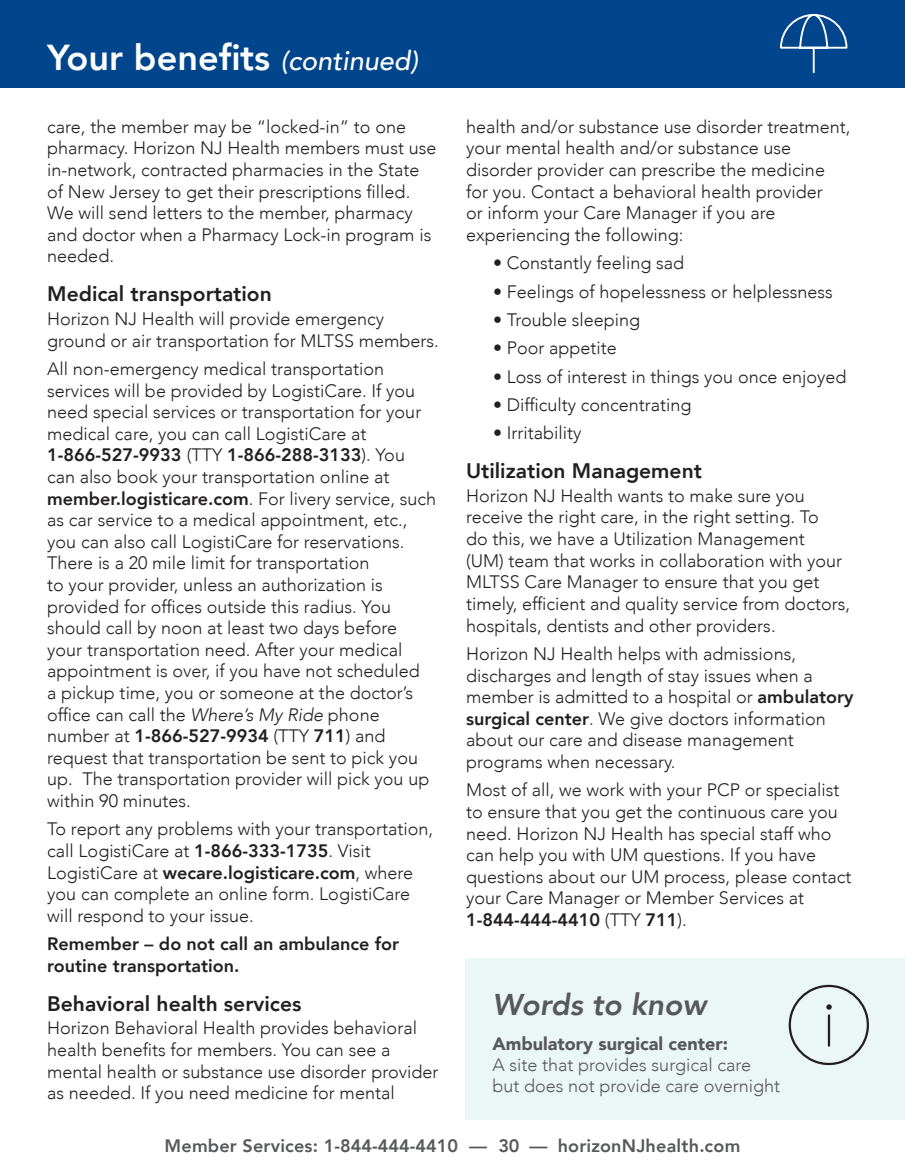
<style>
.page{position:relative;width:905px;height:1175px;background:#fff}
.page>*{position:absolute;margin:0;border:0;box-sizing:border-box;transform-origin:0 0}
.t1{font:800 36px "Avenir";color:#fff}
.t2{font:italic 800 30px "Avenir";color:#57585a}
.t3{font:800 21px "Avenir";color:#231f20}
.t4{font:300 18px/21.6px "Avenir";color:#231f20}
.t5{font:300 18px/21px "Avenir";color:#57585a}
.t6{font:800 18px/21.6px "Avenir";color:#231f20}
.t7{font:800 18px "Avenir";letter-spacing:.01em;color:#57585a}
.t8{font:900 18px "Avenir";color:#57585a}
.s1{font-weight:500;font-style:italic;font-size:27px}
.s2{font-weight:800}
.s3{font-style:italic}
</style>
<div class="page">
<div style="left:0;top:0;width:904px;height:88px;background:#01468c"></div>
<svg style="left:780px;top:14px;width:67px;height:59px"></svg>
<div style="left:465px;top:958px;width:439px;height:161px;background:#ebf6f6"></div>
<svg style="left:788px;top:984px;width:80px;height:81px"></svg>
<h1 class="t1" style="left:47px;top:29px;width:372px">Your benefits <span class="s1">(continued)</span></h1>
<p class="t4" style="left:47px;top:116px;width:390px">care, the member may be “locked-in” to one pharmacy. Horizon NJ Health members must use in-network, contracted pharmacies in the State of New Jersey to get their prescriptions filled.<br>We will send letters to the member, pharmacy and doctor when a Pharmacy Lock-in program is needed.</p>
<p class="t3" style="left:47px;top:277px;width:226px">Medical transportation</p>
<p class="t4" style="left:47px;top:308px;width:393px">Horizon NJ Health will provide emergency ground or air transportation for MLTSS members.</p>
<p class="t4" style="left:47px;top:358px;width:390px">All non-emergency medical transportation services will be provided by LogistiCare. If you need special services or transportation for your medical care, you can call LogistiCare at <span class="s2">1-866-527-9933</span> (TTY <span class="s2">1-866-288-3133</span>). You can also book your transportation online at <span class="s2">member.logisticare.com</span>. For livery service, such as car service to a medical appointment, etc., you can also call LogistiCare for reservations.<br>There is a 20 mile limit for transportation<br>to your provider, unless an authorization is provided for offices outside this radius. You should call by noon at least two days before your transportation need. After your medical appointment is over, if you have not scheduled<br>a pickup time, you or someone at the doctor’s office can call the <span class="s3">Where’s My Ride</span> phone number at <span class="s2">1-866-527-9934</span> (TTY <span class="s2">711</span>) and request that transportation be sent to pick you up. The transportation provider will pick you up within 90 minutes.</p>
<p class="t4" style="left:47px;top:818px;width:387px">To report any problems with your transportation, call LogistiCare at <span class="s2">1-866-333-1735</span>. Visit LogistiCare at <span class="s2">wecare.logisticare.com</span>, where you can complete an online form. LogistiCare will respond to your issue.</p>
<p class="t6" style="left:47px;top:933px;width:353px">Remember – do not call an ambulance for routine transportation.</p>
<p class="t3" style="left:47px;top:987px;width:256px">Behavioral health services</p>
<p class="t4" style="left:47px;top:1017px;width:392px">Horizon Behavioral Health provides behavioral health benefits for members. You can see a mental health or substance use disorder provider as needed. If you need medicine for mental</p>
<p class="t4" style="left:466px;top:116px;width:386px">health and/or substance use disorder treatment, your mental health and/or substance use disorder provider can prescribe the medicine for you. Contact a behavioral health provider<br>or inform your Care Manager if you are experiencing the following:</p>
<p class="t4" style="left:493px;top:252px;width:193px">• Constantly feeling sad</p>
<p class="t4" style="left:493px;top:280px;width:341px">• Feelings of hopelessness or helplessness</p>
<p class="t4" style="left:493px;top:309px;width:149px">• Trouble sleeping</p>
<p class="t4" style="left:493px;top:337px;width:125px">• Poor appetite</p>
<p class="t4" style="left:493px;top:366px;width:355px">• Loss of interest in things you once enjoyed</p>
<p class="t4" style="left:493px;top:394px;width:200px">• Difficulty concentrating</p>
<p class="t4" style="left:493px;top:422px;width:90px">• Irritability</p>
<p class="t3" style="left:466px;top:454px;width:237px">Utilization Management</p>
<p class="t4" style="left:466px;top:485px;width:385px">Horizon NJ Health wants to make sure you receive the right care, in the right setting. To<br>do this, we have a Utilization Management<br>(UM) team that works in collaboration with your MLTSS Care Manager to ensure that you get timely, efficient and quality service from doctors, hospitals, dentists and other providers.</p>
<p class="t4" style="left:466px;top:643px;width:389px">Horizon NJ Health helps with admissions, discharges and length of stay issues when a member is admitted to a hospital or <span class="s2">ambulatory surgical center</span>. We give doctors information about our care and disease management programs when necessary.</p>
<p class="t4" style="left:466px;top:779px;width:387px">Most of all, we work with your PCP or specialist to ensure that you get the continuous care you need. Horizon NJ Health has special staff who can help you with UM questions. If you have questions about our UM process, please contact your Care Manager or Member Services at <span class="s2">1-844-444-4410</span> (TTY <span class="s2">711</span>).</p>
<h2 class="t2" style="left:492px;top:987px;width:215px">Words to know</h2>
<p class="t8" style="left:492px;top:1028px;width:237px">Ambulatory surgical center:</p>
<p class="t5" style="left:492px;top:1054px;width:289px">A site that provides surgical care but does not provide care overnight</p>
<p class="t7" style="left:165px;top:1132px;width:577px">Member Services: 1-844-444-4410 — 30 — horizonNJhealth.com</p>
</div>
